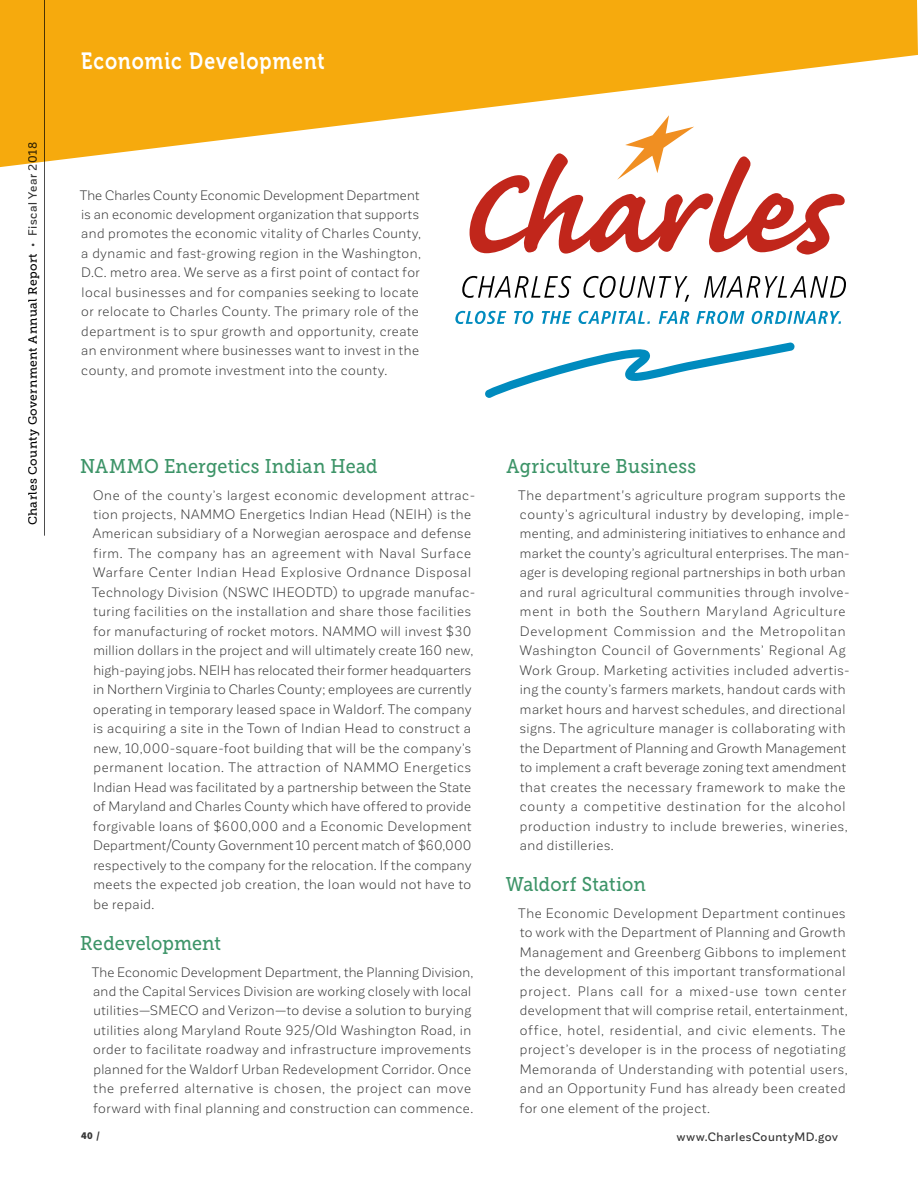
<style>
.page{position:relative;width:918px;height:1188px;background:#fff}
.page>*{position:absolute;margin:0;border:0;box-sizing:border-box;transform-origin:0 0}
.t1{font:23.4px "Museo 700";letter-spacing:.055em;color:#fff;scale:.83 1}
.t2{font:19.8px "Museo Slab 500";letter-spacing:.01em;color:#3d9468;scale:.91 1}
.t3{font:13.5px/19.5px "Corporative Sans";letter-spacing:.04em;color:#363636}
.t4{font:12px "Museo Slab 500";letter-spacing:.03em;color:#000}
.t5{font:500 12px "Corporative Sans";letter-spacing:.045em;color:#363636}
.t6{font:900 10.5px "Source Sans Pro";color:#363636}
.s1{font-family:"Corporative Sans";font-weight:500;color:#363636}
</style>
<div class="page">
<svg style="left:0;top:0;width:918px;height:167px;fill:#f6aa0d"></svg>
<svg style="left:462px;top:276px;width:109px;height:22px"></svg>
<svg style="left:583px;top:276px;width:106px;height:26px"></svg>
<svg style="left:704px;top:276px;width:142px;height:22px"></svg>
<svg style="left:455px;top:311px;width:51px;height:13px"></svg>
<svg style="left:514px;top:311px;width:19px;height:13px"></svg>
<svg style="left:542px;top:311px;width:30px;height:13px"></svg>
<svg style="left:578px;top:311px;width:72px;height:13px"></svg>
<svg style="left:659px;top:311px;width:30px;height:13px"></svg>
<svg style="left:696px;top:311px;width:48px;height:13px"></svg>
<svg style="left:752px;top:311px;width:89px;height:13px"></svg>
<svg style="left:485px;top:342px;width:310px;height:56px"></svg>
<svg style="left:470px;top:115px;width:375px;height:140px"></svg>
<hr style="left:44px;top:0;width:1px;height:536px;background:#363636">
<p class="t4" style="left:26px;top:525px;width:385px;rotate:-90deg">Charles County Government Annual Report <span class="s1">• Fiscal Year 2018</span></p>
<h1 class="t1" style="left:81px;top:48px;width:295px">Economic Development</h1>
<p class="t3" style="left:80px;top:185px;width:343px">The Charles County Economic Development Department is an economic development organization that supports and promotes the economic vitality of Charles County, a dynamic and fast-growing region in the Washington, D.C. metro area. We serve as a first point of contact for local businesses and for companies seeking to locate or relocate to Charles County. The primary role of the department is to spur growth and opportunity, create an environment where businesses want to invest in the county, and promote investment into the county.</p>
<h2 class="t2" style="left:80px;top:455px;width:328px">NAMMO Energetics Indian Head</h2>
<p class="t3" style="left:92px;top:485px;width:385px">One of the county’s largest economic development attrac&shy;tion projects, NAMMO Energetics Indian Head (NEIH) is the American subsidiary of a Norwegian aerospace and defense firm. The company has an agreement with Naval Surface Warfare Center Indian Head Explosive Ordnance Disposal Technology Division (NSWC IHEODTD) to upgrade manufac&shy;turing facilities on the installation and share those facilities for manufacturing of rocket motors. NAMMO will invest $30 million dollars in the project and will ultimately create 160 new, high-paying jobs. NEIH has relocated their former headquarters in Northern Virginia to Charles County; employees are currently operating in temporary leased space in Waldorf. The company is acquiring a site in the Town of Indian Head to construct a new, 10,000-square-foot building that will be the company’s permanent location. The attraction of NAMMO Energetics Indian Head was facilitated by a partnership between the State of Maryland and Charles County which have offered to provide forgivable loans of $600,000 and a Economic Development Department/County Government 10 percent match of $60,000 respectively to the company for the relocation. If the company meets the expected job creation, the loan would not have to be repaid.</p>
<h2 class="t2" style="left:80px;top:932px;width:156px">Redevelopment</h2>
<p class="t3" style="left:92px;top:962px;width:383px">The Economic Development Department, the Planning Division, and the Capital Services Division are working closely with local utilities—SMECO and Verizon—to devise a solution to burying utilities along Maryland Route 925/Old Washington Road, in order to facilitate roadway and infrastructure improvements planned for the Waldorf Urban Redevelopment Corridor. Once the preferred alternative is chosen, the project can move forward with final planning and construction can commence.</p>
<h2 class="t2" style="left:507px;top:455px;width:210px">Agriculture Business</h2>
<p class="t3" style="left:519px;top:485px;width:333px">The department's agriculture program supports the county’s agricultural industry by developing, imple&shy;menting, and administering initiatives to enhance and market the county’s agricultural enterprises. The man&shy;ager is developing regional partnerships in both urban and rural agricultural communities through involve&shy;ment in both the Southern Maryland Agriculture Development Commission and the Metropolitan Washington Council of Governments’ Regional Ag Work Group. Marketing activities included advertis&shy;ing the county’s farmers markets, handout cards with market hours and harvest schedules, and directional signs. The agriculture manager is collaborating with the Department of Planning and Growth Management to implement a craft beverage zoning text amendment that creates the necessary framework to make the county a competitive destination for the alcohol production industry to include breweries, wineries, and distilleries.</p>
<h2 class="t2" style="left:506px;top:873px;width:155px">Waldorf Station</h2>
<p class="t3" style="left:519px;top:904px;width:331px">The Economic Development Department continues to work with the Department of Planning and Growth Management and Greenberg Gibbons to implement the development of this important transformational project. Plans call for a mixed-use town center development that will comprise retail, entertainment, office, hotel, residential, and civic elements. The project’s developer is in the process of negotiating Memoranda of Understanding with potential users, and an Opportunity Fund has already been created for one element of the project.</p>
<p class="t6" style="left:81px;top:1129px;width:20px">40 /</p>
<p class="t5" style="left:677px;top:1130px;width:163px">www.CharlesCountyMD.gov</p>
</div>
